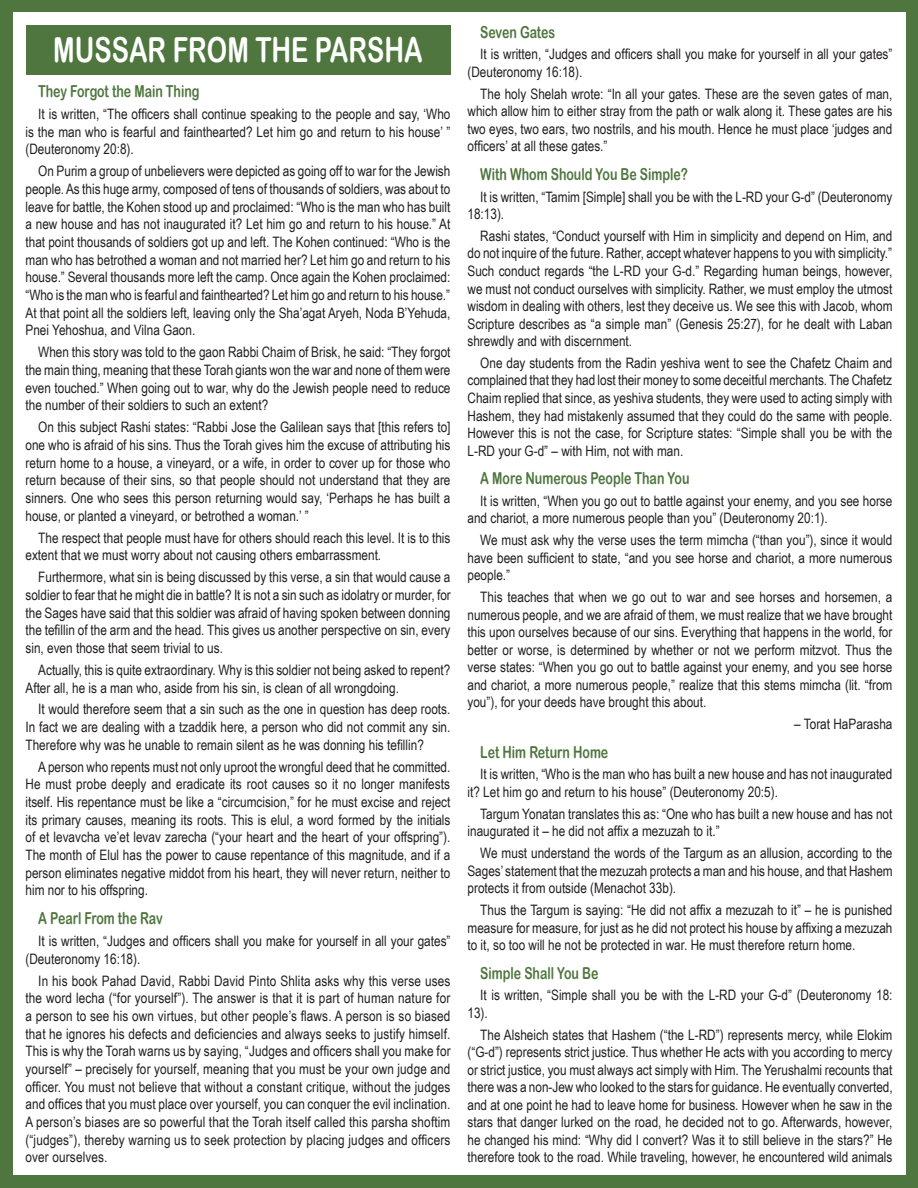
<style>
.page{position:relative;width:918px;height:1188px;background:#fff}
.page>*{position:absolute;margin:0;border:0;box-sizing:border-box;transform-origin:0 0}
.t1{font:34.5px "Arial Rounded MT Bold";color:#fff;scale:.75 1}
.t2{font:16.5px "Arial Rounded MT Bold";color:#4f763e;scale:.75 1}
.t3{font:14.4px/17.7px "Arial Narrow";color:#231f20;text-align:justify}
</style>
<div class="page">
<div style="left:0;top:0;width:917px;height:1188px;background:#4f763e"></div>
<div style="left:13px;top:13px;width:892px;height:1162px;background:#fff"></div>
<hr style="left:917px;top:0;width:1px;height:1188px;background:#4f763e">
<div style="left:26px;top:26px;width:424px;height:49px;background:#4f763e"></div>
<h1 class="t1" style="left:53px;top:29px;width:494px">MUSSAR FROM THE PARSHA</h1>
<p class="t2" style="left:38px;top:81px;width:217px">They Forgot the Main Thing</p>
<p class="t3" style="left:26px;top:105px;width:427px;text-indent:13px">It is written, “The officers shall continue speaking to the people and say, ‘Who is the man who is fearful and fainthearted? Let him go and return to his house’ ” (Deuteronomy 20:8).</p>
<p class="t3" style="left:26px;top:162px;width:427px;text-indent:13px">On Purim a group of unbelievers were depicted as going off to war for the Jewish people. As this huge army, composed of tens of thousands of soldiers, was about to leave for battle, the Kohen stood up and proclaimed: “Who is the man who has built a new house and has not inaugurated it? Let him go and return to his house.” At that point thousands of soldiers got up and left. The Kohen continued: “Who is the man who has betrothed a woman and not married her? Let him go and return to his house.” Several thousands more left the camp. Once again the Kohen proclaimed: “Who is the man who is fearful and fainthearted? Let him go and return to his house.” At that point all the soldiers left, leaving only the Sha’agat Aryeh, Noda B’Yehuda, Pnei Yehoshua, and Vilna Gaon.</p>
<p class="t3" style="left:26px;top:343px;width:427px;text-indent:13px">When this story was told to the gaon Rabbi Chaim of Brisk, he said: “They forgot the main thing, meaning that these Torah giants won the war and none of them were even touched.” When going out to war, why do the Jewish people need to reduce the number of their soldiers to such an extent?</p>
<p class="t3" style="left:26px;top:418px;width:427px;text-indent:13px">On this subject Rashi states: “Rabbi Jose the Galilean says that [this refers to] one who is afraid of his sins. Thus the Torah gives him the excuse of attributing his return home to a house, a vineyard, or a wife, in order to cover up for those who return because of their sins, so that people should not understand that they are sinners. One who sees this person returning would say, ‘Perhaps he has built a house, or planted a vineyard, or betrothed a woman.’ ”</p>
<p class="t3" style="left:26px;top:528px;width:426px;text-indent:13px">The respect that people must have for others should reach this level. It is to this extent that we must worry about not causing others embarrassment.</p>
<p class="t3" style="left:26px;top:568px;width:427px;text-indent:13px">Furthermore, what sin is being discussed by this verse, a sin that would cause a soldier to fear that he might die in battle? It is not a sin such as idolatry or murder, for the Sages have said that this soldier was afraid of having spoken between donning the tefillin of the arm and the head. This gives us another perspective on sin, every sin, even those that seem trivial to us.</p>
<p class="t3" style="left:26px;top:660px;width:426px;text-indent:13px">Actually, this is quite extraordinary. Why is this soldier not being asked to repent?<br>After all, he is a man who, aside from his sin, is clean of all wrongdoing.</p>
<p class="t3" style="left:26px;top:700px;width:426px;text-indent:13px">It would therefore seem that a sin such as the one in question has deep roots.<br>In fact we are dealing with a tzaddik here, a person who did not commit any sin.<br>Therefore why was he unable to remain silent as he was donning his tefillin?</p>
<p class="t3" style="left:26px;top:757px;width:426px;text-indent:13px">A person who repents must not only uproot the wrongful deed that he committed.<br>He must probe deeply and eradicate its root causes so it no longer manifests itself. His repentance must be like a “circumcision,” for he must excise and reject its primary causes, meaning its roots. This is elul, a word formed by the initials of et levavcha ve’et levav zarecha (“your heart and the heart of your offspring”).<br>The month of Elul has the power to cause repentance of this magnitude, and if a person eliminates negative middot from his heart, they will never return, neither to him nor to his offspring.</p>
<p class="t2" style="left:38px;top:909px;width:167px">A Pearl From the Rav</p>
<p class="t3" style="left:26px;top:932px;width:426px;text-indent:13px">It is written, “Judges and officers shall you make for yourself in all your gates” (Deuteronomy 16:18).</p>
<p class="t3" style="left:26px;top:971px;width:427px;text-indent:13px">In his book Pahad David, Rabbi David Pinto Shlita asks why this verse uses the word lecha (“for yourself”). The answer is that it is part of human nature for a person to see his own virtues, but other people’s flaws. A person is so biased that he ignores his defects and deficiencies and always seeks to justify himself.<br>This is why the Torah warns us by saying, “Judges and officers shall you make for yourself” – precisely for yourself, meaning that you must be your own judge and officer. You must not believe that without a constant critique, without the judges and offices that you must place over yourself, you can conquer the evil inclination.<br>A person’s biases are so powerful that the Torah itself called this parsha shoftim (“judges”), thereby warning us to seek protection by placing judges and officers over ourselves.</p>
<p class="t2" style="left:480px;top:22px;width:102px">Seven Gates</p>
<p class="t3" style="left:468px;top:45px;width:426px;text-indent:13px">It is written, “Judges and officers shall you make for yourself in all your gates” (Deuteronomy 16:18).</p>
<p class="t3" style="left:468px;top:84px;width:427px;text-indent:13px">The holy Shelah wrote: “In all your gates. These are the seven gates of man, which allow him to either stray from the path or walk along it. These gates are his two eyes, two ears, two nostrils, and his mouth. Hence he must place ‘judges and officers’ at all these gates.”</p>
<p class="t2" style="left:480px;top:164px;width:279px">With Whom Should You Be Simple?</p>
<p class="t3" style="left:468px;top:187px;width:426px;text-indent:13px">It is written, “Tamim [Simple] shall you be with the L-RD your G-d” (Deuteronomy<br>18:13).</p>
<p class="t3" style="left:468px;top:227px;width:427px;text-indent:13px">Rashi states, “Conduct yourself with Him in simplicity and depend on Him, and do not inquire of the future. Rather, accept whatever happens to you with simplicity.” Such conduct regards “the L-RD your G-d.” Regarding human beings, however, we must not conduct ourselves with simplicity. Rather, we must employ the utmost wisdom in dealing with others, lest they deceive us. We see this with Jacob, whom Scripture describes as “a simple man” (Genesis 25:27), for he dealt with Laban shrewdly and with discernment.</p>
<p class="t3" style="left:468px;top:354px;width:426px;text-indent:13px">One day students from the Radin yeshiva went to see the Chafetz Chaim and complained that they had lost their money to some deceitful merchants. The Chafetz Chaim replied that since, as yeshiva students, they were used to acting simply with Hashem, they had mistakenly assumed that they could do the same with people.<br>However this is not the case, for Scripture states: “Simple shall you be with the L-RD your G-d” – with Him, not with man.</p>
<p class="t2" style="left:480px;top:469px;width:280px">A More Numerous People Than You</p>
<p class="t3" style="left:468px;top:492px;width:426px;text-indent:13px">It is written, “When you go out to battle against your enemy, and you see horse and chariot, a more numerous people than you” (Deuteronomy 20:1).</p>
<p class="t3" style="left:468px;top:531px;width:426px;text-indent:13px">We must ask why the verse uses the term mimcha (“than you”), since it would have been sufficient to state, “and you see horse and chariot, a more numerous people.”</p>
<p class="t3" style="left:468px;top:588px;width:427px;text-indent:13px">This teaches that when we go out to war and see horses and horsemen, a numerous people, and we are afraid of them, we must realize that we have brought this upon ourselves because of our sins. Everything that happens in the world, for better or worse, is determined by whether or not we perform mitzvot. Thus the verse states: “When you go out to battle against your enemy, and you see horse and chariot, a more numerous people,” realize that this stems mimcha (lit. “from you”), for your deeds have brought this about.</p>
<p class="t3" style="left:794px;top:715px;width:100px">– Torat HaParasha</p>
<p class="t2" style="left:480px;top:742px;width:172px">Let Him Return Home</p>
<p class="t3" style="left:468px;top:765px;width:426px;text-indent:13px">It is written, “Who is the man who has built a new house and has not inaugurated it? Let him go and return to his house” (Deuteronomy 20:5).</p>
<p class="t3" style="left:468px;top:804px;width:426px;text-indent:13px">Targum Yonatan translates this as: “One who has built a new house and has not inaugurated it – he did not affix a mezuzah to it.”</p>
<p class="t3" style="left:468px;top:844px;width:427px;text-indent:13px">We must understand the words of the Targum as an allusion, according to the Sages’ statement that the mezuzah protects a man and his house, and that Hashem protects it from outside (Menachot 33b).</p>
<p class="t3" style="left:468px;top:901px;width:427px;text-indent:13px">Thus the Targum is saying: “He did not affix a mezuzah to it” – he is punished measure for measure, for just as he did not protect his house by affixing a mezuzah to it, so too will he not be protected in war. He must therefore return home.</p>
<p class="t2" style="left:480px;top:963px;width:159px">Simple Shall You Be</p>
<p class="t3" style="left:468px;top:986px;width:427px;text-indent:13px">It is written, “Simple shall you be with the L-RD your G-d” (Deuteronomy 18:<br>13).</p>
<p class="t3" style="left:468px;top:1025px;width:427px;text-indent:13px">The Alsheich states that Hashem (“the L-RD”) represents mercy, while Elokim (“G-d”) represents strict justice. Thus whether He acts with you according to mercy or strict justice, you must always act simply with Him. The Yerushalmi recounts that there was a non-Jew who looked to the stars for guidance. He eventually converted, and at one point he had to leave home for business. However when he saw in the stars that danger lurked on the road, he decided not to go. Afterwards, however, he changed his mind: “Why did I convert? Was it to still believe in the stars?” He therefore took to the road. While traveling, however, he encountered wild animals</p>
</div>
